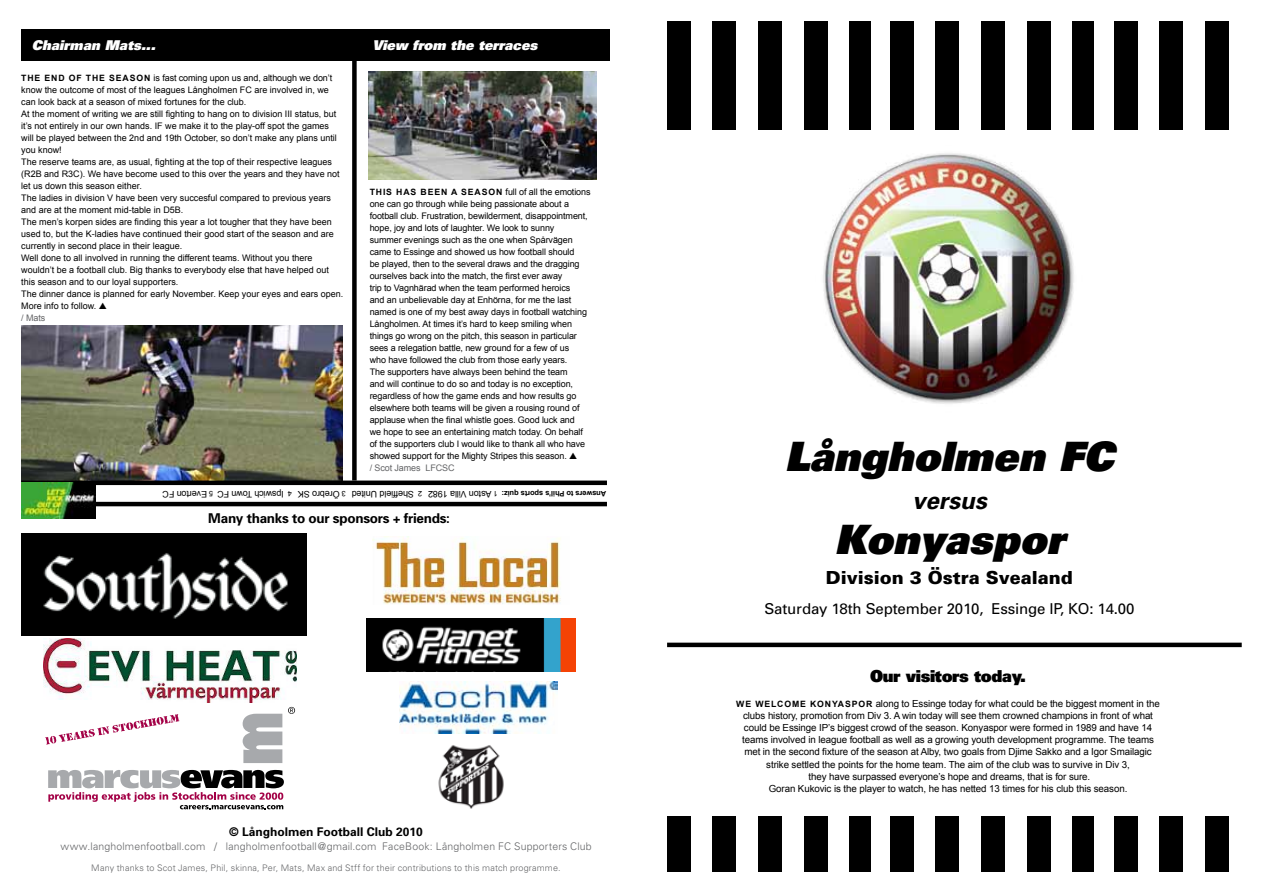
<style>
.page{position:relative;width:1263px;height:893px;background:#fff}
.page>*{position:absolute;margin:0;border:0;box-sizing:border-box;transform-origin:0 0}
.t1{font:italic 900 40.5px "Univers";color:#000}
.t2{font:italic 700 24px "Univers";color:#000}
.t3{font:900 18px "Univers";color:#000}
.t4{font:900 16.5px "Univers";letter-spacing:-.02em;color:#000}
.t5{font:15px "Univers";letter-spacing:-.01em;color:#000}
.t6{font:italic 900 13.5px "Univers";color:#fff}
.t7{font:700 13.5px "Univers";letter-spacing:-.02em;color:#000}
.t8{font:700 12px "Univers";color:#000}
.t9{font:300 10.5px "Univers";letter-spacing:.015em;color:#636466}
.t10{font:9.75px/12px "Arial";letter-spacing:-.01em;color:#000;text-align:center}
.t11{font:9px/12px "Arial";letter-spacing:-.01em;color:#000}
.t12{font:300 9px "Univers";letter-spacing:.015em;color:#636466}
.t13{font:700 7.5px "Arial";letter-spacing:-.01em;color:#000}
.t14{font:7.5px "Arial";color:#000}
.s1{font-weight:700;font-size:8.7px}
.s2{color:#636466}
</style>
<div class="page">
<div style="left:1072px;top:21px;width:22px;height:109px;background:#000"></div>
<div style="left:1027px;top:21px;width:24px;height:109px;background:#000"></div>
<div style="left:981px;top:21px;width:24px;height:109px;background:#000"></div>
<div style="left:935px;top:21px;width:23px;height:109px;background:#000"></div>
<div style="left:890px;top:21px;width:24px;height:109px;background:#000"></div>
<div style="left:849px;top:21px;width:22px;height:109px;background:#000"></div>
<div style="left:804px;top:21px;width:24px;height:109px;background:#000"></div>
<div style="left:758px;top:21px;width:24px;height:109px;background:#000"></div>
<div style="left:712px;top:21px;width:24px;height:109px;background:#000"></div>
<div style="left:667px;top:21px;width:24px;height:109px;background:#000"></div>
<div style="left:1205px;top:21px;width:24px;height:109px;background:#000"></div>
<div style="left:1159px;top:21px;width:24px;height:109px;background:#000"></div>
<div style="left:1114px;top:21px;width:24px;height:109px;background:#000"></div>
<div style="left:1072px;top:816px;width:22px;height:56px;background:#000"></div>
<div style="left:1027px;top:816px;width:24px;height:56px;background:#000"></div>
<div style="left:981px;top:816px;width:24px;height:56px;background:#000"></div>
<div style="left:935px;top:816px;width:23px;height:56px;background:#000"></div>
<div style="left:890px;top:816px;width:24px;height:56px;background:#000"></div>
<div style="left:849px;top:816px;width:22px;height:56px;background:#000"></div>
<div style="left:804px;top:816px;width:24px;height:56px;background:#000"></div>
<div style="left:758px;top:816px;width:24px;height:56px;background:#000"></div>
<div style="left:712px;top:816px;width:24px;height:56px;background:#000"></div>
<div style="left:667px;top:816px;width:24px;height:56px;background:#000"></div>
<div style="left:1205px;top:816px;width:24px;height:56px;background:#000"></div>
<div style="left:1159px;top:816px;width:24px;height:56px;background:#000"></div>
<div style="left:1114px;top:816px;width:24px;height:56px;background:#000"></div>
<img style="left:823px;top:153px;width:251px;height:251px">
<div style="left:21px;top:29px;width:589px;height:31px;background:#000"></div>
<div style="left:352px;top:32px;width:5px;height:448px;background:#000"></div>
<img style="left:399px;top:682px;width:158px;height:51px">
<div style="left:21px;top:533px;width:286px;height:103px;background:#000"></div>
<img style="left:43px;top:553px;width:245px;height:66px">
<img style="left:372px;top:536px;width:189px;height:69px">
<img style="left:44px;top:639px;width:252px;height:63px">
<img style="left:366px;top:619px;width:209px;height:52px">
<svg style="left:243px;top:714px;width:39px;height:49px;background:#b3b5b7"></svg>
<svg style="left:288px;top:707px;width:7px;height:7px"></svg>
<svg style="left:45px;top:714px;width:134px;height:30px"></svg>
<svg style="left:48px;top:770px;width:236px;height:39px"></svg>
<img style="left:21px;top:326px;width:321px;height:155px">
<img style="left:369px;top:71px;width:228px;height:108px">
<hr style="left:667px;top:643px;width:575px;height:4px;background:#000">
<hr style="left:21px;top:502px;width:586px;height:4px;background:#000">
<hr style="left:21px;top:481px;width:586px;height:4px;background:#000">
<img style="left:21px;top:482px;width:75px;height:36px">
<img style="left:438px;top:745px;width:66px;height:64px">
<h3 class="t6" style="left:32px;top:36px;width:125px">Chairman Mats...</h3>
<h3 class="t6" style="left:372px;top:37px;width:167px">View from the terraces</h3>
<p class="t11" style="left:21px;top:71px;width:324px"><span class="s1">THE END OF T HE SEASON</span> is fast coming upon us and, although we don’t know the outcome of most of the leagues Långholmen FC are involved in, we can look back at a season of mixed fortunes for the club.<br>At the moment of writing we are still fighting to hang on to division III status, but it’s not entirely in our own hands. IF we make it to the play-off spot the games will be played between the 2nd and 19th October, so don’t make any plans until you know!<br>The reserve teams are, as usual, fighting at the top of their respective leagues (R2B and R3C). We have become used to this over the years and they have not let us down this season either.<br>The ladies in division V have been very succesful compared to previous years and are at the moment mid-table in D5B.<br>The men’s korpen sides are finding this year a lot tougher that they have been used to, but the K-ladies have continued their good start of the season and are currently in second place in their league.<br>Well done to all involved in running the different teams. Without you there wouldn’t be a football club. Big thanks to everybody else that have helped out this season and to our loyal supporters.<br>The dinner dance is planned for early November. Keep your eyes and ears open.<br>More info to follow. ▲<br><span class="s2">/ Mats</span></p>
<p class="t11" style="left:370px;top:186px;width:222px"><span class="s1">THIS HAS BEEN A SEASON</span> full of all the emotions one can go through while being passionate about a football club. Frustration, bewilderment, disappointment, hope, joy and lots of laughter. We look to sunny<br>summer evenings such as the one when Spårvägen came to Essinge and showed us how football should<br>be played, then to the several draws and the dragging ourselves back into the match, the first ever away<br>trip to Vagnhärad when the team performed heroics<br>and an unbelievable day at Enhörna, for me the last named is one of my best away days in football watching Långholmen. At times it’s hard to keep smiling when things go wrong on the pitch, this season in particular sees a relegation battle, new ground for a few of us<br>who have followed the club from those early years.<br>The supporters have always been behind the team<br>and will continue to do so and today is no exception, regardless of how the game ends and how results go elsewhere both teams will be given a rousing round of applause when the final whistle goes. Good luck and<br>we hope to see an entertaining match today. On behalf of the supporters club I would like to thank all who have showed support for the Mighty Stripes this season. ▲<br><span class="s2">/ Scot James LFCSC</span></p>
<p class="t11" style="left:207px;top:500px;width:46px;rotate:-180deg">Everton FC</p>
<p class="t14" style="left:213px;top:498px;width:6px;rotate:-180deg">5</p>
<p class="t11" style="left:284px;top:500px;width:68px;rotate:-180deg">Ipswich Town FC</p>
<p class="t14" style="left:292px;top:498px;width:6px;rotate:-180deg">4</p>
<p class="t11" style="left:340px;top:500px;width:43px;rotate:-180deg">Örebro SK</p>
<p class="t14" style="left:346px;top:498px;width:6px;rotate:-180deg">3</p>
<p class="t11" style="left:414px;top:500px;width:64px;rotate:-180deg">Sheffield United</p>
<p class="t14" style="left:422px;top:498px;width:6px;rotate:-180deg">2</p>
<p class="t11" style="left:492px;top:500px;width:65px;rotate:-180deg">Aston Villa 1982</p>
<p class="t14" style="left:498px;top:498px;width:6px;rotate:-180deg">1</p>
<p class="t13" style="left:606px;top:498px;width:106px;rotate:-180deg">ANSWERS TO P HIL’S SPORTS QUIZ:</p>
<h3 class="t7" style="left:208px;top:510px;width:243px">Many thanks to our sponsors + friends:</h3>
<h3 class="t8" style="left:229px;top:825px;width:195px">© Långholmen Football Club 2010</h3>
<p class="t9" style="left:60px;top:840px;width:533px">www.langholmenfootball.com / langholmenfootball@gmail.com FaceBook: Långholmen FC Supporters Club</p>
<p class="t12" style="left:91px;top:862px;width:471px">Many thanks to Scot James, Phil, skinna, Per, Mats, Max and Stff for their contributions to this match programme.</p>
<h1 class="t1" style="left:785px;top:430px;width:330px">Långholmen FC</h1>
<h2 class="t2" style="left:912px;top:486px;width:76px">versus</h2>
<h1 class="t1" style="left:834px;top:513px;width:232px">Konyaspor</h1>
<h3 class="t3" style="left:826px;top:566px;width:248px">Division 3 Östra Svealand</h3>
<h3 class="t5" style="left:764px;top:600px;width:372px">Saturday 18th September 2010, Essinge IP, KO: 14.00</h3>
<h3 class="t4" style="left:870px;top:665px;width:157px">Our visitors today.</h3>
<p class="t10" style="left:736px;top:698px;width:425px"><span class="s1">WE W ELCOME KONYASPOR</span> along to Essinge today for what could be the biggest moment in the clubs history, promotion from Div 3. A win today will see them crowned champions in front of what could be Essinge IP’s biggest crowd of the season. Konyaspor were formed in 1989 and have 14 teams involved in league football as well as a growing youth development programme. The teams met in the second fixture of the season at Alby, two goals from Djime Sakko and a Igor Smailagic strike settled the points for the home team. The aim of the club was to survive in Div 3,<br>they have surpassed everyone’s hope and dreams, that is for sure.<br>Goran Kukovic is the player to watch, he has netted 13 times for his club this season.</p>
</div>
